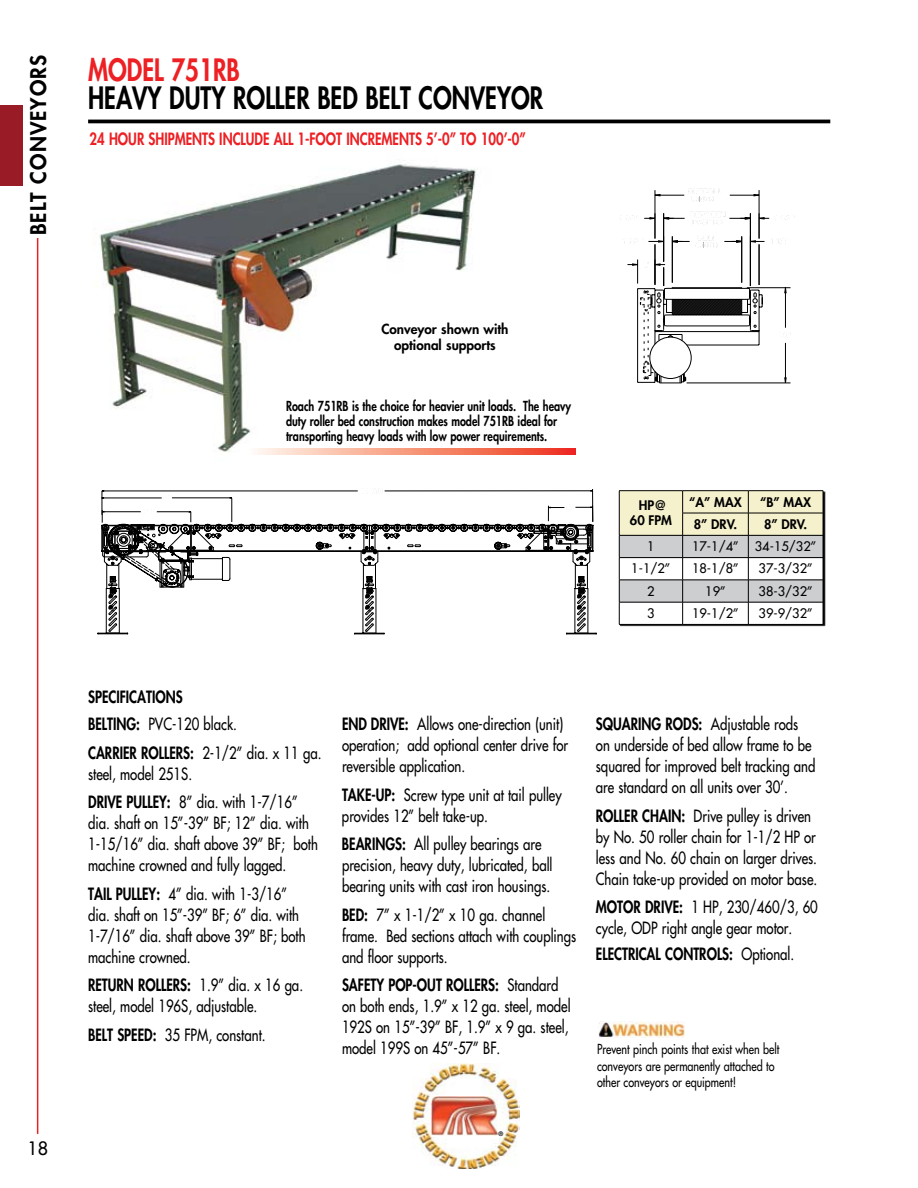
<style>
.page{position:relative;width:918px;height:1188px;background:#fff}
.page>*{position:absolute;margin:0;border:0;box-sizing:border-box;transform-origin:0 0}
.t1{font:800 30px "Futura";color:#000;scale:.8 1}
.t2{font:800 30px "Futura";color:#ed2024;scale:.8 1}
.t3{font:800 21px "Futura";color:#000}
.t4{font:18px "Futura";color:#000}
.t5{font:16.5px/21px "Futura";color:#000;scale:.8 1}
.t6{font:800 16.5px "Futura";color:#000;scale:.8 1}
.t7{font:800 16.5px "Futura";color:#ed2024;scale:.8 1}
.t8{font:800 13.5px/15px "Futura";color:#000;scale:.8 1}
.t9{font:13.5px/16.5px "Futura";color:#000;scale:.8 1}
.t10{font:800 13.5px/16.2px "Futura";color:#000;text-align:center}
.t11{font:12.9px "Futura";color:#000}
.t12{font:800 12.9px/15.5px "Futura";color:#000;text-align:center}
.t13{font:800 6px "Futura";color:#000}
.s1{font-weight:800}
</style>
<div class="page">
<img style="left:413px;top:1063px;width:107px;height:105px">
<div style="left:432px;top:1095px;width:66px;height:42px;background:linear-gradient(to right,#fef6f1,#fff6eb)"></div>
<img style="left:432px;top:1097px;width:66px;height:38px">
<hr style="left:88px;top:120px;width:742px;height:3px;background:#000">
<hr style="left:37px;top:54px;width:1px;height:1080px;background:#ed2024">
<div style="left:24px;top:52px;width:27px;height:186px;background:#fff"></div>
<div style="left:0;top:105px;width:23px;height:80px;background:#991b25"></div>
<svg style="left:98px;top:489px;width:499px;height:146px"></svg>
<hr style="left:157px;top:511px;width:32px;height:1px;background:#000">
<img style="left:99px;top:164px;width:413px;height:291px">
<svg style="left:250px;top:448px;width:326px;height:6px;background:#f6957f"></svg>
<img style="left:598px;top:1021px;width:87px;height:17px">
<div style="left:363px;top:322px;width:163px;height:59px;background:#fff"></div>
<svg style="left:620px;top:210px;width:171px;height:173px"></svg>
<hr style="left:759px;top:244px;width:1px;height:41px;background:#000">
<hr style="left:759px;top:190px;width:1px;height:49px;background:#000">
<hr style="left:655px;top:244px;width:1px;height:41px;background:#000">
<hr style="left:655px;top:190px;width:1px;height:49px;background:#000">
<svg style="left:730px;top:194px;width:30px;height:3px"></svg>
<svg style="left:654px;top:188px;width:66px;height:15px"></svg>
<svg style="left:618px;top:490px;width:208px;height:137px"></svg>
<hr style="left:619px;top:490px;width:64px;height:1px;background:#000">
<hr style="left:683px;top:490px;width:65px;height:1px;background:#000">
<hr style="left:748px;top:490px;width:75px;height:1px;background:#000">
<svg style="left:619px;top:491px;width:205px;height:133px"></svg>
<hr style="left:619px;top:624px;width:64px;height:1px;background:#000">
<hr style="left:683px;top:624px;width:65px;height:1px;background:#000">
<hr style="left:748px;top:624px;width:75px;height:1px;background:#000">
<p class="t3" style="left:24px;top:235px;width:181px;rotate:-90deg">BELT CONVEYORS</p>
<p class="t4" style="left:27px;top:1136px;width:22px">18</p>
<h1 class="t2" style="left:88px;top:49px;width:173px">MODEL 751RB</h1>
<h1 class="t1" style="left:88px;top:78px;width:199px">HEAVY DUTY ROLLER</h1>
<h1 class="t1" style="left:317px;top:78px;width:75px">BE D BELT</h1>
<h1 class="t1" style="left:419px;top:78px;width:21px">CONVEYOR</h1>
<p class="t7" style="left:90px;top:128px;width:37px">24 HOUR</p>
<p class="t7" style="left:149px;top:128px;width:57px">SHIPMENTS</p>
<p class="t7" style="left:219px;top:128px;width:10px">INCLU</p>
<p class="t7" style="left:255px;top:128px;width:80px">DE ALL 1-FOOT</p>
<p class="t7" style="left:346px;top:128px;width:10px">INCRE</p>
<p class="t7" style="left:382px;top:128px;width:24px">MENTS</p>
<p class="t7" style="left:426px;top:128px;width:126px">5’-0” TO 100’-0”</p>
<p class="t10" style="left:381px;top:320px;width:129px">Conveyor shown with optional supports</p>
<p class="t8" style="left:286px;top:399px;width:358px">Roach 751RB is the choice for heavier unit loads. The heavy duty roller bed construction makes model 751RB ideal for transporting heavy loads with low power requirements.</p>
<p class="t12" style="left:630px;top:497px;width:44px">HP @<br>60 FPM</p>
<p class="t12" style="left:689px;top:494px;width:54px">“A” MAX</p>
<p class="t12" style="left:760px;top:494px;width:52px">“B” MAX</p>
<p class="t12" style="left:694px;top:516px;width:45px">8” DRV.</p>
<p class="t12" style="left:764px;top:516px;width:45px">8” DRV.</p>
<p class="t11" style="left:647px;top:538px;width:9px">1</p>
<p class="t11" style="left:692px;top:538px;width:126px">17-1/4” 34-15/32”</p>
<p class="t11" style="left:631px;top:560px;width:41px">1-1/2”</p>
<p class="t11" style="left:692px;top:560px;width:48px">18-1/8”</p>
<p class="t11" style="left:759px;top:560px;width:56px">37-3/32”</p>
<p class="t11" style="left:647px;top:583px;width:9px">2</p>
<p class="t11" style="left:705px;top:583px;width:22px">19”</p>
<p class="t11" style="left:759px;top:583px;width:56px">38-3/32”</p>
<p class="t11" style="left:647px;top:605px;width:9px">3</p>
<p class="t11" style="left:692px;top:605px;width:48px">19-1/2”</p>
<p class="t11" style="left:759px;top:605px;width:56px">39-9/32”</p>
<p class="t6" style="left:88px;top:686px;width:9px">SPECIFIC</p>
<p class="t6" style="left:137px;top:686px;width:22px">ATIONS</p>
<p class="t6" style="left:88px;top:713px;width:10px">BELTING</p>
<p class="t5" style="left:136px;top:714px;width:127px"><span class="s1">:</span> PVC-120 black.</p>
<p class="t6" style="left:88px;top:742px;width:30px">CARRIER</p>
<p class="t6" style="left:141px;top:742px;width:10px">ROLLERS</p>
<p class="t5" style="left:88px;top:742px;width:293px;text-indent:102px"><span class="s1">:</span> 2-1/2” dia. x 11 ga. steel, model 251S.</p>
<p class="t6" style="left:88px;top:791px;width:20px">DRIVE</p>
<p class="t6" style="left:126px;top:791px;width:10px">PULLEY</p>
<p class="t5" style="left:88px;top:792px;width:289px;text-indent:79px"><span class="s1">:</span> 8” dia. with 1-7/16” dia. shaft on 15”-39” BF; 12” dia. with<br>1-15/16” dia. shaft above 39” BF; both machine crowned and fully lagged.</p>
<p class="t6" style="left:88px;top:883px;width:44px">TAIL PULLEY</p>
<p class="t5" style="left:88px;top:883px;width:273px;text-indent:68px"><span class="s1">:</span> 4” dia. with 1-3/16” dia. shaft on 15”-39” BF; 6” dia. with<br>1-7/16” dia. shaft above 39” BF; both machine crowned.</p>
<p class="t6" style="left:88px;top:974px;width:11px">RETURN</p>
<p class="t6" style="left:138px;top:974px;width:10px">ROLLERS</p>
<p class="t5" style="left:88px;top:975px;width:270px;text-indent:99px"><span class="s1">:</span> 1.9” dia. x 16 ga. steel, model 196S, adjustable.</p>
<p class="t6" style="left:88px;top:1024px;width:9px">BELT</p>
<p class="t5" style="left:117px;top:1024px;width:187px"><span class="s1">SPEED:</span> 35 FPM, constant.</p>
<p class="t5" style="left:342px;top:714px;width:284px"><span class="s1">END DRIVE:</span> Allows one-direction (unit) operation; add optional center drive for reversible application.</p>
<p class="t5" style="left:342px;top:784px;width:276px"><span class="s1">TAKE-UP:</span> Screw type unit at tail pulley provides 12” belt take-up.</p>
<p class="t6" style="left:342px;top:833px;width:39px">BEARINGS</p>
<p class="t5" style="left:342px;top:834px;width:265px;text-indent:60px"><span class="s1">:</span> All pulley bearings are precision, heavy duty, lubricated, ball bearing units with cast iron housings.</p>
<p class="t5" style="left:342px;top:904px;width:294px"><span class="s1">BED:</span> 7” x 1-1/2” x 10 ga. channel frame. Bed sections attach with couplings and floor supports.</p>
<p class="t6" style="left:342px;top:974px;width:29px">SAFETY</p>
<p class="t6" style="left:388px;top:974px;width:48px">POP-OUT</p>
<p class="t6" style="left:446px;top:974px;width:10px">ROLLERS</p>
<p class="t5" style="left:342px;top:975px;width:287px;text-indent:153px"><span class="s1">:</span> Standard on both ends, 1.9” x 12 ga. steel, model<br>192S on 15”-39” BF, 1.9” x 9 ga. steel, model 199S on 45”-57” BF.</p>
<p class="t13" style="left:498px;top:1130px;width:6px">®</p>
<p class="t5" style="left:596px;top:714px;width:276px;text-indent:70px"><span class="s1">RODS:</span> Adjustable rods on underside of bed allow frame to be squared for improved belt tracking and are standard on all units over 30’.</p>
<p class="t6" style="left:596px;top:805px;width:10px">ROLLER</p>
<p class="t6" style="left:596px;top:713px;width:54px">SQUARING</p>
<p class="t5" style="left:596px;top:805px;width:278px;text-indent:46px"><span class="s1">CHAIN:</span> Drive pulley is driven by No. 50 roller chain for 1-1/2 HP or less and No. 60 chain on larger drives.<br>Chain take-up provided on motor base.</p>
<p class="t6" style="left:596px;top:896px;width:26px">MOTOR</p>
<p class="t5" style="left:596px;top:897px;width:279px;text-indent:49px"><span class="s1">DRIVE:</span> 1 HP, 230/460/3, 60 cycle, ODP right angle gear motor.</p>
<p class="t6" style="left:596px;top:943px;width:9px">ELECTRIC</p>
<p class="t6" style="left:647px;top:943px;width:34px">AL CONTROLS</p>
<p class="t5" style="left:729px;top:943px;width:83px"><span class="s1">:</span> Optional.</p>
<p class="t9" style="left:597px;top:1041px;width:230px">Prevent pinch points that exist when belt conveyors are permanently attached to other conveyors or equipment!</p>
</div>
